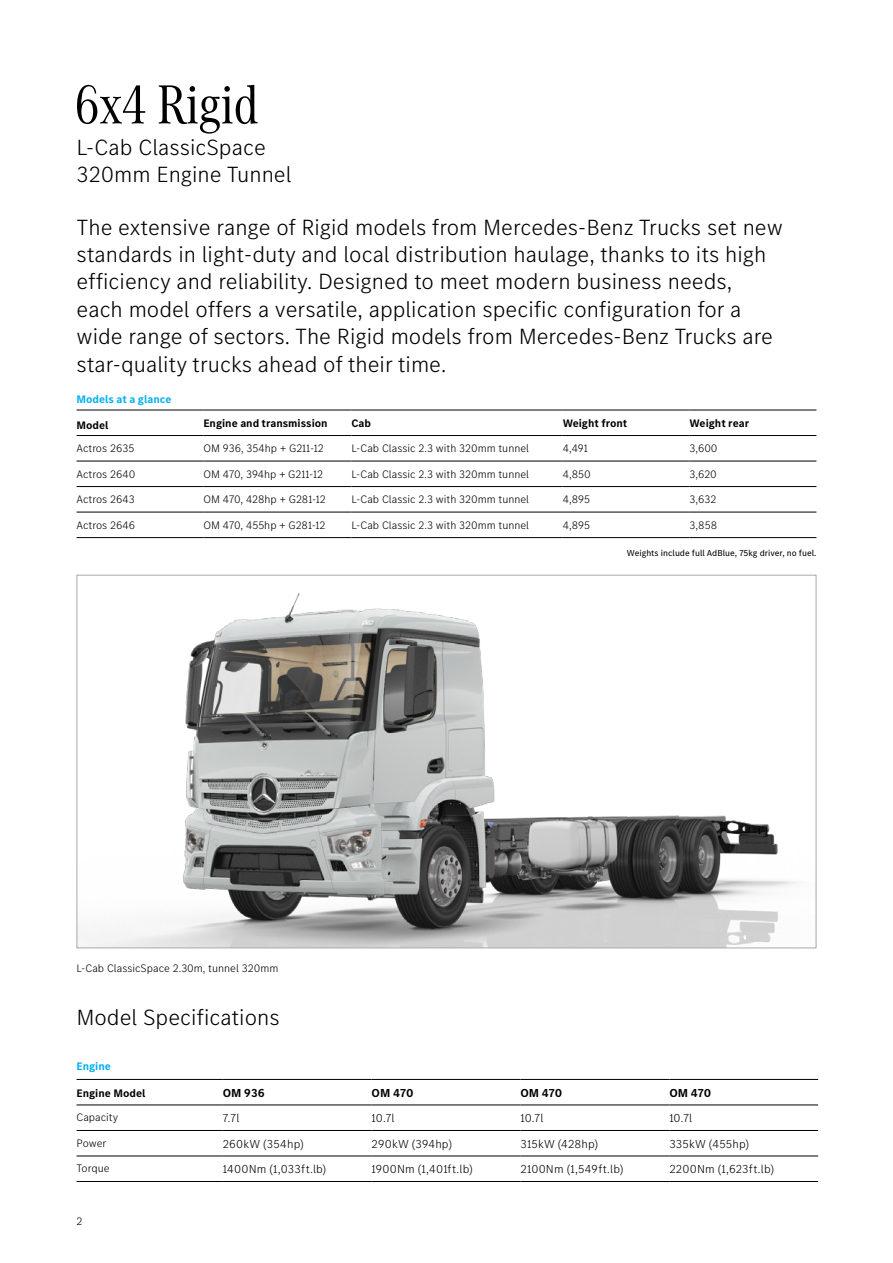
<style>
.page{position:relative;width:893px;height:1263px;background:#fff}
.page>*{position:absolute;margin:0;border:0;box-sizing:border-box;transform-origin:0 0}
.t1{font:57px "MB Corpo A Title Cond";color:#000}
.t2{font:300 22.8px/27.3px "MB Corpo S Text";color:#000}
.t3{font:300 12px "MB Corpo S Text";letter-spacing:.015em;color:#000}
.t4{font:700 12px "MB Corpo S Text";letter-spacing:-.005em;color:#000}
.t5{font:300 11.25px "MB Corpo S Text";color:#000}
.t6{font:700 11.25px "MB Corpo S Text";color:#000}
.t7{font:700 11.25px "MB Corpo S Text";color:#00aeef}
.t8{font:9px "MB Corpo S Text";color:#000}
</style>
<div class="page">
<img style="left:79px;top:593px;width:718px;height:353px">
<hr style="left:77px;top:435px;width:126px;height:1px;background:#000">
<hr style="left:203px;top:435px;width:148px;height:1px;background:#000">
<hr style="left:351px;top:435px;width:212px;height:1px;background:#000">
<hr style="left:563px;top:435px;width:127px;height:1px;background:#000">
<hr style="left:690px;top:435px;width:126px;height:1px;background:#000">
<hr style="left:77px;top:461px;width:126px;height:1px;background:#000">
<hr style="left:203px;top:461px;width:148px;height:1px;background:#000">
<hr style="left:351px;top:461px;width:212px;height:1px;background:#000">
<hr style="left:563px;top:461px;width:127px;height:1px;background:#000">
<hr style="left:690px;top:461px;width:126px;height:1px;background:#000">
<hr style="left:77px;top:486px;width:126px;height:1px;background:#000">
<hr style="left:203px;top:486px;width:148px;height:1px;background:#000">
<hr style="left:351px;top:486px;width:212px;height:1px;background:#000">
<hr style="left:563px;top:486px;width:127px;height:1px;background:#000">
<hr style="left:690px;top:486px;width:126px;height:1px;background:#000">
<hr style="left:77px;top:512px;width:126px;height:1px;background:#000">
<hr style="left:203px;top:512px;width:148px;height:1px;background:#000">
<hr style="left:351px;top:512px;width:212px;height:1px;background:#000">
<hr style="left:563px;top:512px;width:127px;height:1px;background:#000">
<hr style="left:690px;top:512px;width:126px;height:1px;background:#000">
<hr style="left:77px;top:537px;width:126px;height:1px;background:#000">
<hr style="left:203px;top:537px;width:148px;height:1px;background:#000">
<hr style="left:351px;top:537px;width:212px;height:1px;background:#000">
<hr style="left:563px;top:537px;width:127px;height:1px;background:#000">
<hr style="left:690px;top:537px;width:126px;height:1px;background:#000">
<hr style="left:77px;top:410px;width:126px;height:1px;background:#000">
<hr style="left:203px;top:410px;width:148px;height:1px;background:#000">
<hr style="left:351px;top:410px;width:212px;height:1px;background:#000">
<hr style="left:563px;top:410px;width:127px;height:1px;background:#000">
<hr style="left:690px;top:410px;width:126px;height:1px;background:#000">
<hr style="left:77px;top:1105px;width:146px;height:1px;background:#000">
<hr style="left:77px;top:1130px;width:146px;height:1px;background:#000">
<hr style="left:77px;top:1156px;width:146px;height:1px;background:#000">
<hr style="left:223px;top:1105px;width:149px;height:1px;background:#000">
<hr style="left:372px;top:1105px;width:148px;height:1px;background:#000">
<hr style="left:520px;top:1105px;width:149px;height:1px;background:#000">
<hr style="left:669px;top:1105px;width:149px;height:1px;background:#000">
<hr style="left:223px;top:1130px;width:149px;height:1px;background:#000">
<hr style="left:372px;top:1130px;width:148px;height:1px;background:#000">
<hr style="left:520px;top:1130px;width:149px;height:1px;background:#000">
<hr style="left:669px;top:1130px;width:149px;height:1px;background:#000">
<hr style="left:223px;top:1156px;width:149px;height:1px;background:#000">
<hr style="left:372px;top:1156px;width:148px;height:1px;background:#000">
<hr style="left:520px;top:1156px;width:149px;height:1px;background:#000">
<hr style="left:669px;top:1156px;width:149px;height:1px;background:#000">
<hr style="left:77px;top:1181px;width:146px;height:1px;background:#000">
<hr style="left:223px;top:1181px;width:149px;height:1px;background:#000">
<hr style="left:372px;top:1181px;width:148px;height:1px;background:#000">
<hr style="left:520px;top:1181px;width:149px;height:1px;background:#000">
<hr style="left:669px;top:1181px;width:149px;height:1px;background:#000">
<hr style="left:77px;top:1079px;width:146px;height:1px;background:#000">
<hr style="left:223px;top:1079px;width:149px;height:1px;background:#000">
<hr style="left:372px;top:1079px;width:148px;height:1px;background:#000">
<hr style="left:520px;top:1079px;width:149px;height:1px;background:#000">
<hr style="left:669px;top:1079px;width:149px;height:1px;background:#000">
<h1 class="t1" style="left:74px;top:67px;width:186px">6x4 Rigid</h1>
<p class="t2" style="left:77px;top:133px;width:216px">L-Cab ClassicSpace<br>320mm Engine Tunnel</p>
<p class="t2" style="left:77px;top:212px;width:708px">The extensive range of Rigid models from Mercedes-Benz Trucks set new standards in light-duty and local distribution haulage, thanks to its high efficiency and reliability. Designed to meet modern business needs, each model offers a versatile, application specific configuration for a wide range of sectors. The Rigid models from Mercedes-Benz Trucks are star-quality trucks ahead of their time.</p>
<p class="t7" style="left:77px;top:392px;width:96px">Models at a glance</p>
<p class="t6" style="left:77px;top:417px;width:34px">Model</p>
<p class="t6" style="left:203px;top:416px;width:126px">Engine and transmission</p>
<p class="t6" style="left:351px;top:416px;width:21px">Cab</p>
<p class="t6" style="left:563px;top:416px;width:66px">Weight front</p>
<p class="t6" style="left:690px;top:416px;width:61px">Weight rear</p>
<p class="t5" style="left:77px;top:441px;width:59px">Actros 2635</p>
<p class="t5" style="left:203px;top:441px;width:122px">OM 936, 354hp + G211-12</p>
<p class="t5" style="left:352px;top:441px;width:179px">L-Cab Classic 2.3 with 320mm tunnel</p>
<p class="t5" style="left:563px;top:441px;width:27px">4,491</p>
<p class="t5" style="left:690px;top:441px;width:30px">3,600</p>
<p class="t5" style="left:77px;top:467px;width:60px">Actros 2640</p>
<p class="t5" style="left:203px;top:467px;width:121px">OM 470, 394hp + G211-12</p>
<p class="t5" style="left:352px;top:467px;width:179px">L-Cab Classic 2.3 with 320mm tunnel</p>
<p class="t5" style="left:563px;top:467px;width:29px">4,850</p>
<p class="t5" style="left:690px;top:467px;width:29px">3,620</p>
<p class="t5" style="left:77px;top:492px;width:60px">Actros 2643</p>
<p class="t5" style="left:203px;top:492px;width:124px">OM 470, 428hp + G281-12</p>
<p class="t5" style="left:352px;top:492px;width:179px">L-Cab Classic 2.3 with 320mm tunnel</p>
<p class="t5" style="left:563px;top:492px;width:29px">4,895</p>
<p class="t5" style="left:690px;top:492px;width:28px">3,632</p>
<p class="t5" style="left:77px;top:518px;width:60px">Actros 2646</p>
<p class="t5" style="left:203px;top:518px;width:124px">OM 470, 455hp + G281-12</p>
<p class="t5" style="left:352px;top:518px;width:179px">L-Cab Classic 2.3 with 320mm tunnel</p>
<p class="t5" style="left:563px;top:518px;width:29px">4,895</p>
<p class="t5" style="left:690px;top:518px;width:29px">3,858</p>
<p class="t8" style="left:627px;top:547px;width:191px">Weights include full AdBlue, 75kg driver, no fuel.</p>
<p class="t5" style="left:77px;top:960px;width:203px">L-Cab ClassicSpace 2.30m, tunnel 320mm</p>
<p class="t2" style="left:77px;top:1003px;width:205px">Model Specifications</p>
<p class="t7" style="left:77px;top:1059px;width:36px">Engine</p>
<p class="t6" style="left:77px;top:1085px;width:70px">Engine Model</p>
<p class="t4" style="left:223px;top:1085px;width:43px">OM 936</p>
<p class="t4" style="left:372px;top:1085px;width:43px">OM 470</p>
<p class="t4" style="left:520px;top:1085px;width:43px">OM 470</p>
<p class="t4" style="left:669px;top:1085px;width:43px">OM 470</p>
<p class="t5" style="left:77px;top:1110px;width:43px">Capacity</p>
<p class="t3" style="left:223px;top:1110px;width:18px">7.7l</p>
<p class="t3" style="left:372px;top:1110px;width:24px">10.7l</p>
<p class="t3" style="left:520px;top:1110px;width:24px">10.7l</p>
<p class="t3" style="left:669px;top:1110px;width:24px">10.7l</p>
<p class="t5" style="left:77px;top:1135px;width:31px">Power</p>
<p class="t3" style="left:223px;top:1136px;width:82px">260kW (354hp)</p>
<p class="t3" style="left:372px;top:1136px;width:82px">290kW (394hp)</p>
<p class="t3" style="left:520px;top:1136px;width:79px">315kW (428hp)</p>
<p class="t3" style="left:669px;top:1136px;width:81px">335kW (455hp)</p>
<p class="t5" style="left:77px;top:1161px;width:35px">Torque</p>
<p class="t3" style="left:223px;top:1161px;width:105px">1400Nm (1,033ft.lb)</p>
<p class="t3" style="left:372px;top:1161px;width:103px">1900Nm (1,401ft.lb)</p>
<p class="t3" style="left:520px;top:1161px;width:105px">2100Nm (1,549ft.lb)</p>
<p class="t3" style="left:669px;top:1161px;width:106px">2200Nm (1,623ft.lb)</p>
<p class="t5" style="left:77px;top:1214px;width:7px">2</p>
</div>
